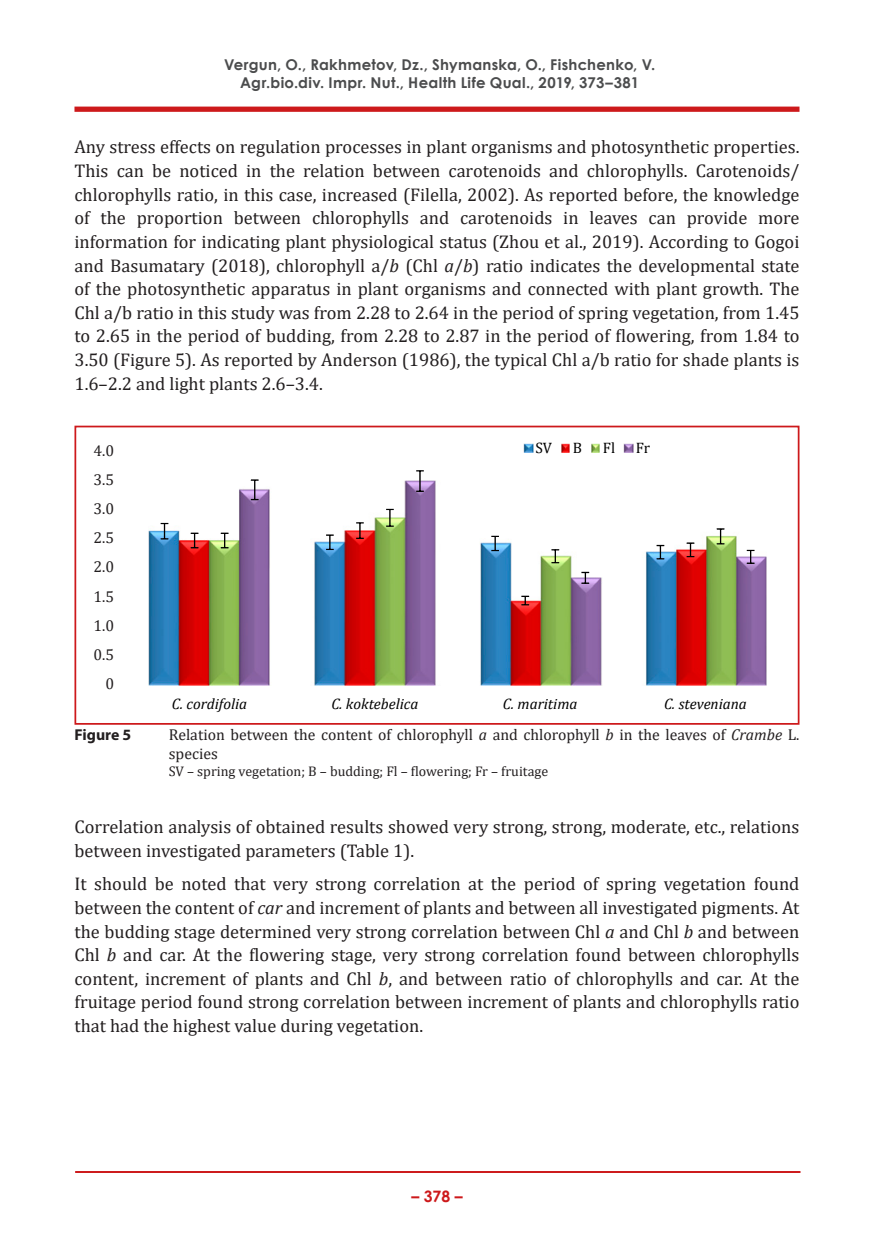
<style>
.page{position:relative;width:874px;height:1241px;background:#fff}
.page>*{position:absolute;margin:0;border:0;box-sizing:border-box;transform-origin:0 0}
.t1{font:18.38px/23.6px "Cambria";color:#231f20;text-align:justify}
.t2{font:15.75px/29.2px "Cambria";color:#231f20}
.t3{font:700 15.75px "Myriad Pro";color:#231f20}
.t4{font:700 15.75px "Century Gothic";color:#cd191b}
.t5{font:italic 15.22px "Cambria";color:#000}
.t6{font:15.22px "Cambria";color:#000}
.t7{font:700 14.88px/17.8px "Century Gothic";letter-spacing:.02em;color:#4b4c4d;text-align:center}
.t8{font:14px "Cambria";color:#231f20}
.s1{font-style:italic}
</style>
<div class="page">
<hr style="left:75px;top:1170px;width:724px;height:2px;background:#cd191b">
<div style="left:74px;top:107px;width:725px;height:5px;background:#cd191b"></div>
<img style="left:149px;top:480px;width:616px;height:205px">
<svg style="left:161px;top:523px;width:7px;height:16px"></svg>
<svg style="left:326px;top:534px;width:7px;height:16px"></svg>
<svg style="left:491px;top:535px;width:7px;height:16px"></svg>
<svg style="left:656px;top:545px;width:8px;height:14px"></svg>
<svg style="left:191px;top:532px;width:7px;height:16px"></svg>
<svg style="left:356px;top:522px;width:7px;height:17px"></svg>
<svg style="left:521px;top:595px;width:7px;height:10px"></svg>
<svg style="left:686px;top:542px;width:8px;height:15px"></svg>
<svg style="left:221px;top:532px;width:7px;height:16px"></svg>
<svg style="left:386px;top:509px;width:7px;height:17px"></svg>
<svg style="left:551px;top:549px;width:8px;height:14px"></svg>
<svg style="left:716px;top:528px;width:8px;height:16px"></svg>
<svg style="left:251px;top:479px;width:7px;height:21px"></svg>
<svg style="left:416px;top:470px;width:7px;height:22px"></svg>
<svg style="left:581px;top:571px;width:7px;height:12px"></svg>
<svg style="left:746px;top:549px;width:8px;height:15px"></svg>
<svg style="left:523px;top:443px;width:10px;height:10px"></svg>
<svg style="left:561px;top:443px;width:8px;height:10px"></svg>
<svg style="left:591px;top:443px;width:8px;height:10px"></svg>
<svg style="left:623px;top:443px;width:10px;height:10px"></svg>
<div style="left:74px;top:425px;width:725px;height:299px;border:2px solid #cd191b"></div>
<p class="t7" style="left:224px;top:55px;width:432px">Vergun, O., Rakhmetov, Dz., Shymanska, O., Fishchenko, V.<br>Agr.bio.div. Impr. Nut., Health Life Qual., 2019, 373–381</p>
<p class="t1" style="left:74px;top:135px;width:726px">Any stress effects on regulation processes in plant organisms and photosynthetic properties.<br>This can be noticed in the relation between carotenoids and chlorophylls. Carotenoids/ chlorophylls ratio, in this case, increased (Filella, 2002). As reported before, the knowledge of the proportion between chlorophylls and carotenoids in leaves can provide more information for indicating plant physiological status (Zhou et al., 2019). According to Gogoi and Basumatary (2018), chlorophyll a/<span class="s1">b</span> (Chl <span class="s1">a</span>/<span class="s1">b</span>) ratio indicates the developmental state of the photosynthetic apparatus in plant organisms and connected with plant growth. The Chl a/b ratio in this study was from 2.28 to 2.64 in the period of spring vegetation, from 1.45 to 2.65 in the period of budding, from 2.28 to 2.87 in the period of flowering, from 1.84 to 3.50 (Figure 5). As reported by Anderson (1986), the typical Chl a/b ratio for shade plants is 1.6–2.2 and light plants 2.6–3.4.</p>
<p class="t2" style="left:93px;top:435px;width:22px">4.0</p>
<p class="t6" style="left:535px;top:439px;width:18px">SV</p>
<p class="t6" style="left:572px;top:439px;width:11px">B</p>
<p class="t6" style="left:602px;top:439px;width:14px">Fl</p>
<p class="t6" style="left:635px;top:439px;width:16px">Fr</p>
<p class="t2" style="left:93px;top:464px;width:22px;text-align:right">3.5<br>3.0<br>2.5<br>2.0<br>1.5<br>1.0<br>0.5<br>0</p>
<p class="t6" style="left:105px;top:442px;width:10px">4</p>
<p class="t6" style="left:93px;top:471px;width:21px">3,5</p>
<p class="t6" style="left:105px;top:501px;width:10px">3</p>
<p class="t6" style="left:93px;top:530px;width:21px">2,5</p>
<p class="t6" style="left:105px;top:559px;width:10px">2</p>
<p class="t6" style="left:93px;top:588px;width:21px">1,5</p>
<p class="t6" style="left:105px;top:617px;width:10px">1</p>
<p class="t6" style="left:93px;top:646px;width:21px">0,5</p>
<p class="t6" style="left:105px;top:675px;width:10px">0</p>
<p class="t5" style="left:172px;top:693px;width:77px">C. cordifolia</p>
<p class="t5" style="left:331px;top:693px;width:89px">C. koktebelica</p>
<p class="t5" style="left:502px;top:693px;width:76px">C. maritima</p>
<p class="t5" style="left:663px;top:693px;width:84px">C. steveniana</p>
<p class="t3" style="left:74px;top:724px;width:58px">Figure 5</p>
<p class="t2" style="left:169px;top:725px;width:632px;line-height:18.9px">Relation between the content of chlorophyll <span class="s1">a</span> and chlorophyll <span class="s1">b</span> in the leaves of <span class="s1">Crambe</span> L. species</p>
<p class="t8" style="left:169px;top:762px;width:381px">SV – spring vegetation; B – budding; Fl – flowering; Fr – fruitage</p>
<p class="t1" style="left:74px;top:814px;width:726px">Correlation analysis of obtained results showed very strong, strong, moderate, etc., relations between investigated parameters (Table 1).</p>
<p class="t1" style="left:74px;top:871px;width:726px">It should be noted that very strong correlation at the period of spring vegetation found between the content of <span class="s1">car</span> and increment of plants and between all investigated pigments. At the budding stage determined very strong correlation between Chl <span class="s1">a</span> and Chl <span class="s1">b</span> and between Chl <span class="s1">b</span> and car. At the flowering stage, very strong correlation found between chlorophylls content, increment of plants and Chl <span class="s1">b</span>, and between ratio of chlorophylls and car. At the fruitage period found strong correlation between increment of plants and chlorophylls ratio that had the highest value during vegetation.</p>
<p class="t4" style="left:411px;top:1183px;width:53px">– 378 –</p>
</div>
